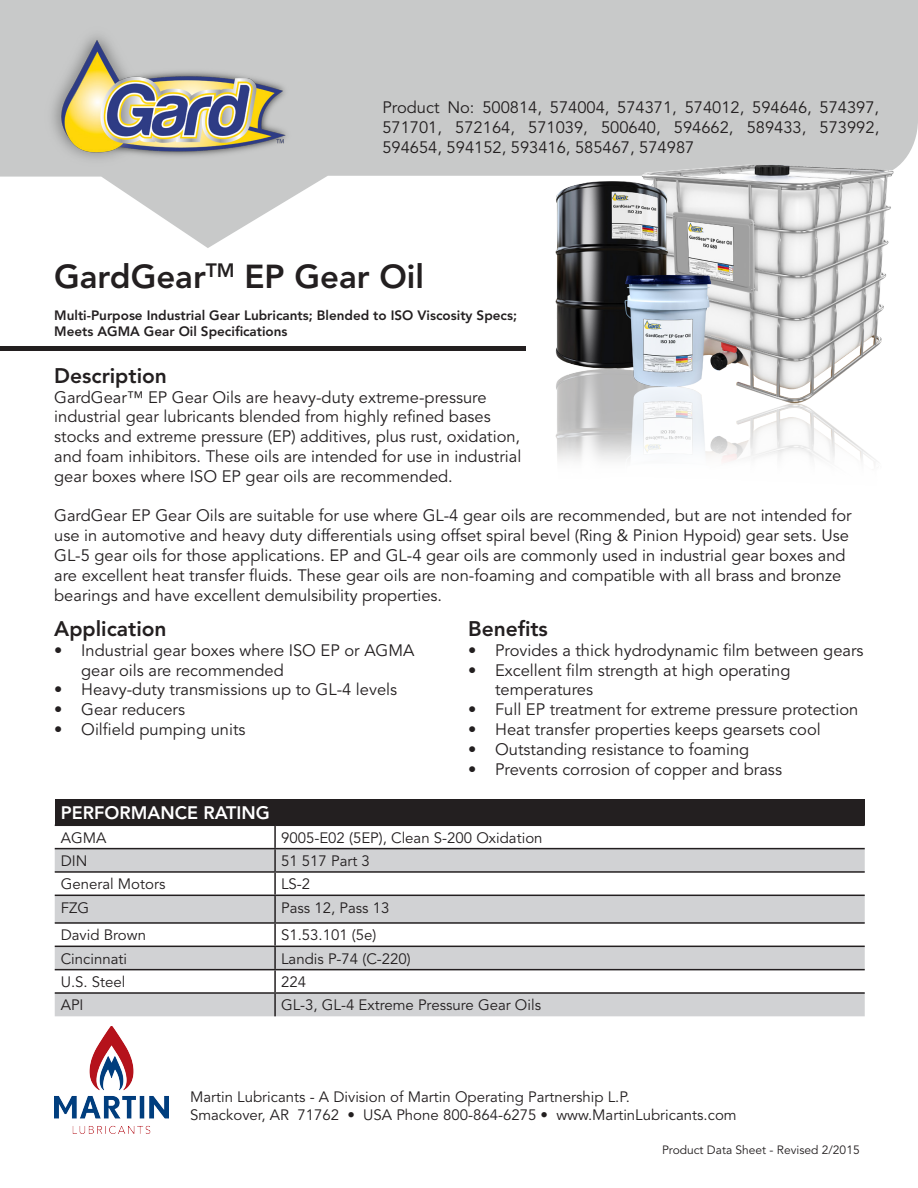
<style>
.page{position:relative;width:918px;height:1188px;background:#fff}
.page>*{position:absolute;margin:0;border:0;box-sizing:border-box;transform-origin:0 0}
.t1{font:800 33px "Avenir LT Std";color:#231f20}
.t2{font:800 21px "Avenir LT Std";color:#231f20}
.t3{font:800 18px "Avenir LT Std";color:#fff}
.t4{font:16.5px/19.8px "Avenir LT Std";color:#231f20}
.t5{font:15px "Avenir LT Std";color:#231f20}
.t6{font:800 13.5px/16.2px "Avenir LT Std";color:#231f20}
.t7{font:12px "Avenir LT Std";color:#231f20}
</style>
<div class="page">
<svg style="left:0;top:0;width:918px;height:248px;fill:#c8c9c9"></svg>
<img style="left:55px;top:1026px;width:114px;height:108px">
<img style="left:546px;top:127px;width:358px;height:338px">
<div style="left:0;top:346px;width:526px;height:5px;background:#231f20"></div>
<img style="left:41px;top:19px;width:255px;height:150px">
<div style="left:55px;top:800px;width:810px;height:25px;background:#231f20"></div>
<svg style="left:55px;top:849px;width:810px;height:167px;fill:#d1d2d4"></svg>
<hr style="left:55px;top:825px;width:220px;height:1px;background:#231f20">
<hr style="left:275px;top:825px;width:590px;height:1px;background:#231f20">
<hr style="left:274px;top:826px;width:2px;height:22px;background:#231f20">
<hr style="left:55px;top:848px;width:220px;height:1px;background:#231f20">
<hr style="left:275px;top:848px;width:590px;height:1px;background:#231f20">
<hr style="left:274px;top:849px;width:2px;height:22px;background:#231f20">
<hr style="left:55px;top:871px;width:220px;height:2px;background:#231f20">
<hr style="left:275px;top:871px;width:590px;height:2px;background:#231f20">
<hr style="left:274px;top:873px;width:2px;height:22px;background:#231f20">
<hr style="left:55px;top:895px;width:220px;height:1px;background:#231f20">
<hr style="left:275px;top:895px;width:590px;height:1px;background:#231f20">
<hr style="left:274px;top:896px;width:2px;height:26px;background:#231f20">
<hr style="left:55px;top:922px;width:220px;height:2px;background:#231f20">
<hr style="left:275px;top:922px;width:590px;height:2px;background:#231f20">
<hr style="left:274px;top:924px;width:2px;height:22px;background:#231f20">
<hr style="left:55px;top:946px;width:220px;height:1px;background:#231f20">
<hr style="left:275px;top:946px;width:590px;height:1px;background:#231f20">
<hr style="left:274px;top:947px;width:2px;height:22px;background:#231f20">
<hr style="left:55px;top:969px;width:220px;height:1px;background:#231f20">
<hr style="left:275px;top:969px;width:590px;height:1px;background:#231f20">
<hr style="left:274px;top:970px;width:2px;height:22px;background:#231f20">
<hr style="left:55px;top:992px;width:220px;height:2px;background:#231f20">
<hr style="left:275px;top:992px;width:590px;height:2px;background:#231f20">
<hr style="left:274px;top:994px;width:2px;height:22px;background:#231f20">
<p class="t4" style="left:382px;top:98px;width:498px;text-align:justify">Product No: 500814, 574004, 574371, 574012, 594646, 574397, 571701, 572164, 571039, 500640, 594662, 589433, 573992, 594654, 594152, 593416, 585467, 574987</p>
<p class="t1" style="left:54px;top:257px;width:371px">GardGear<sup>TM</sup> EP Gear Oil</p>
<p class="t6" style="left:54px;top:307px;width:464px">Multi-Purpose Industrial Gear Lubricants; Blended to ISO Viscosity Specs;<br>Meets AGMA Gear Oil Specifications</p>
<p class="t2" style="left:54px;top:363px;width:114px">Description</p>
<p class="t4" style="left:54px;top:388px;width:469px">GardGear™ EP Gear Oils are heavy-duty extreme-pressure industrial gear lubricants blended from highly refined bases stocks and extreme pressure (EP) additives, plus rust, oxidation, and foam inhibitors. These oils are intended for use in industrial gear boxes where ISO EP gear oils are recommended.</p>
<p class="t4" style="left:54px;top:506px;width:799px">GardGear EP Gear Oils are suitable for use where GL-4 gear oils are recommended, but are not intended for use in automotive and heavy duty differentials using offset spiral bevel (Ring &amp; Pinion Hypoid) gear sets. Use GL-5 gear oils for those applications. EP and GL-4 gear oils are commonly used in industrial gear boxes and are excellent heat transfer fluids. These gear oils are non-foaming and compatible with all brass and bronze bearings and have excellent demulsibility properties.</p>
<p class="t2" style="left:54px;top:616px;width:114px">Application</p>
<p class="t4" style="left:81px;top:641px;width:335px;text-indent:-27px">• Industrial gear boxes where ISO EP or AGMA gear oils are recommended</p>
<p class="t4" style="left:54px;top:680px;width:344px">• Heavy-duty transmissions up to GL-4 levels</p>
<p class="t4" style="left:54px;top:700px;width:132px">• Gear reducers</p>
<p class="t4" style="left:54px;top:720px;width:193px">• Oilfield pumping units</p>
<p class="t2" style="left:468px;top:616px;width:81px">Benefits</p>
<p class="t4" style="left:468px;top:641px;width:397px">• Provides a thick hydrodynamic film between gears</p>
<p class="t4" style="left:495px;top:661px;width:297px;text-indent:-27px">• Excellent film strength at high operating temperatures</p>
<p class="t4" style="left:468px;top:700px;width:392px">• Full EP treatment for extreme pressure protection</p>
<p class="t4" style="left:468px;top:720px;width:354px">• Heat transfer properties keeps gearsets cool</p>
<p class="t4" style="left:468px;top:740px;width:283px">• Outstanding resistance to foaming</p>
<p class="t4" style="left:468px;top:760px;width:315px">• Prevents corrosion of copper and brass</p>
<p class="t3" style="left:61px;top:802px;width:210px">PERFORMANCE RATING</p>
<p class="t5" style="left:61px;top:829px;width:47px">AGMA</p>
<p class="t5" style="left:281px;top:829px;width:263px">9005-E02 (5EP), Clean S-200 Oxidation</p>
<p class="t5" style="left:61px;top:852px;width:28px">DIN</p>
<p class="t5" style="left:281px;top:852px;width:90px">51 517 Part 3</p>
<p class="t5" style="left:61px;top:876px;width:106px">General Motors</p>
<p class="t5" style="left:281px;top:876px;width:31px">LS-2</p>
<p class="t5" style="left:61px;top:899px;width:30px">FZG</p>
<p class="t5" style="left:281px;top:899px;width:110px">Pass 12, Pass 13</p>
<p class="t5" style="left:61px;top:927px;width:87px">David Brown</p>
<p class="t5" style="left:281px;top:927px;width:97px">S1.53.101 (5e)</p>
<p class="t5" style="left:61px;top:950px;width:68px">Cincinnati</p>
<p class="t5" style="left:281px;top:950px;width:131px">Landis P-74 (C-220)</p>
<p class="t5" style="left:61px;top:973px;width:66px">U.S. Steel</p>
<p class="t5" style="left:281px;top:973px;width:27px">224</p>
<p class="t5" style="left:61px;top:997px;width:24px">API</p>
<p class="t5" style="left:281px;top:997px;width:262px">GL-3, GL-4 Extreme Pressure Gear Oils</p>
<p class="t5" style="left:190px;top:1088px;width:441px">Martin Lubricants - A Division of Martin Operating Partnership L.P.</p>
<p class="t5" style="left:190px;top:1106px;width:548px">Smackover, AR 71762 • USA Phone 800-864-6275 • www.MartinLubricants.com</p>
<p class="t7" style="left:662px;top:1143px;width:199px">Product Data Sheet - Revised 2/2015</p>
</div>
